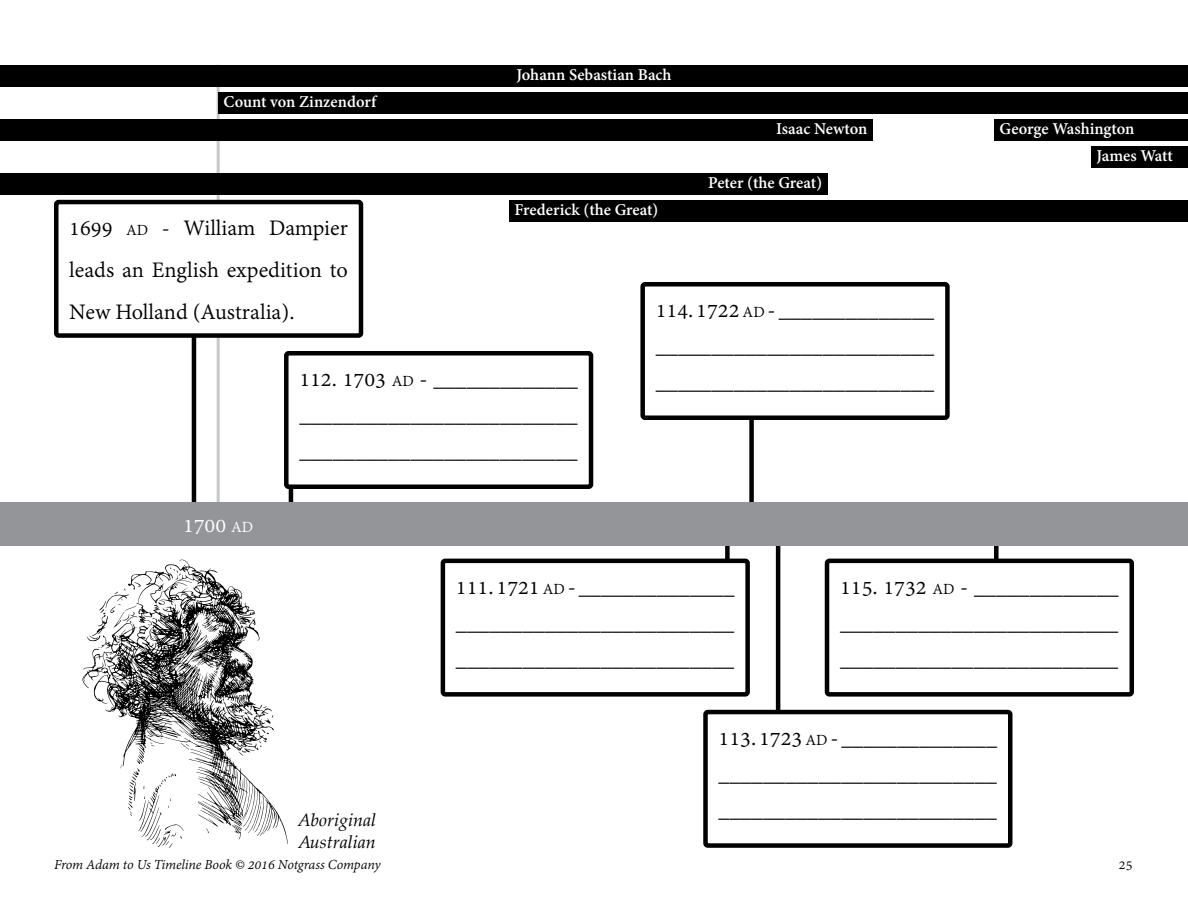
<style>
.page{position:relative;width:1188px;height:918px;background:#fff}
.page>*{position:absolute;margin:0;border:0;box-sizing:border-box;transform-origin:0 0}
.t1{font:24px/36px "Adobe Devanagari";color:#000;text-align:justify}
.t2{font:24px "Adobe Devanagari";color:#fff}
.t3{font:700 18px "Adobe Devanagari";color:#fff}
.t4{font:italic 18px/21.6px "Palatino Linotype";color:#000}
.t5{font:italic 15px "Adobe Devanagari";letter-spacing:-.01em;color:#000}
.t6{font:15px "Adobe Devanagari";color:#000}
.s1{font-size:16.8px}
</style>
<div class="page">
<hr style="left:192px;top:325px;width:4px;height:191px;background:#000">
<hr style="left:217px;top:65px;width:3px;height:459px;background:#c7c8ca">
<div style="left:218px;top:92px;width:970px;height:21px;background:#000"></div>
<div style="left:994px;top:119px;width:194px;height:21px;background:#000"></div>
<div style="left:509px;top:200px;width:679px;height:21px;background:#000"></div>
<div style="left:0;top:173px;width:828px;height:21px;background:#000"></div>
<div style="left:0;top:65px;width:1188px;height:21px;background:#000"></div>
<div style="left:0;top:119px;width:873px;height:21px;background:#000"></div>
<div style="left:1091px;top:146px;width:97px;height:21px;background:#000"></div>
<hr style="left:289px;top:387px;width:4px;height:118px;background:#000">
<div style="left:725px;top:522px;width:5px;height:134px;background:#000"></div>
<div style="left:749px;top:379px;width:5px;height:152px;background:#000"></div>
<div style="left:286px;top:353px;width:305px;height:134px;background:#fff;border-radius:2px"></div>
<div style="left:284px;top:351px;width:309px;height:138px;border:4px solid #000;border-radius:2px"></div>
<div style="left:443px;top:561px;width:305px;height:133px;background:#fff;border-radius:2px"></div>
<div style="left:441px;top:559px;width:309px;height:138px;border:4px solid #000;border-radius:2px"></div>
<div style="left:643px;top:284px;width:304px;height:134px;background:#fff;border-radius:2px"></div>
<div style="left:640px;top:282px;width:310px;height:138px;border:4px solid #000;border-radius:2px"></div>
<hr style="left:776px;top:535px;width:4px;height:264px;background:#000">
<div style="left:706px;top:712px;width:304px;height:134px;background:#fff;border-radius:2px"></div>
<div style="left:703px;top:710px;width:309px;height:138px;border:4px solid #000;border-radius:2px"></div>
<div style="left:994px;top:519px;width:5px;height:129px;background:#000"></div>
<div style="left:827px;top:561px;width:305px;height:133px;background:#fff;border-radius:2px"></div>
<div style="left:825px;top:559px;width:309px;height:138px;border:4px solid #000;border-radius:2px"></div>
<div style="left:0;top:502px;width:1188px;height:43px;background:#939598"></div>
<svg style="left:82px;top:560px;width:206px;height:285px"></svg>
<svg style="left:255px;top:715px;width:18px;height:19px"></svg>
<svg style="left:238px;top:740px;width:24px;height:16px"></svg>
<svg style="left:159px;top:577px;width:4px;height:5px"></svg>
<svg style="left:87px;top:582px;width:54px;height:59px"></svg>
<svg style="left:206px;top:623px;width:14px;height:10px"></svg>
<svg style="left:243px;top:711px;width:5px;height:4px"></svg>
<svg style="left:169px;top:568px;width:12px;height:18px"></svg>
<svg style="left:152px;top:618px;width:5px;height:5px"></svg>
<svg style="left:154px;top:600px;width:14px;height:10px"></svg>
<svg style="left:105px;top:651px;width:7px;height:2px"></svg>
<svg style="left:128px;top:729px;width:62px;height:119px"></svg>
<div style="left:56px;top:202px;width:305px;height:134px;background:#fff;border-radius:2px"></div>
<div style="left:54px;top:200px;width:309px;height:138px;border:4px solid #000;border-radius:2px"></div>
<p class="t3" style="left:224px;top:92px;width:154px">Count von Zinzendorf</p>
<p class="t3" style="left:516px;top:65px;width:157px">Johann Sebastian Bach</p>
<p class="t3" style="left:776px;top:119px;width:93px">Isaac Newton</p>
<p class="t3" style="left:708px;top:173px;width:115px">Peter (the Great)</p>
<p class="t3" style="left:515px;top:200px;width:145px">Frederick (the Great)</p>
<p class="t1" style="left:69px;top:209px;width:280px;line-height:42px">1699 <span class="s1">AD</span> - William Dampier leads an English expedition to New Holland (Australia).</p>
<p class="t1" style="left:656px;top:294px;width:280px">114. 1722 <span class="s1">AD</span> - ______________ _________________________ _________________________</p>
<p class="t1" style="left:299px;top:363px;width:280px">112. 1703 <span class="s1">AD</span> - _____________ _________________________ _________________________</p>
<p class="t2" style="left:183px;top:512px;width:72px">1700 <span class="s1">AD</span></p>
<p class="t3" style="left:999px;top:119px;width:137px">George Washington</p>
<p class="t3" style="left:1096px;top:146px;width:78px">James Watt</p>
<p class="t4" style="left:298px;top:809px;width:80px">Aboriginal<br>Australian</p>
<p class="t1" style="left:456px;top:571px;width:280px">111. 1721 <span class="s1">AD</span> - ______________ _________________________ _________________________</p>
<p class="t1" style="left:840px;top:571px;width:280px">115. 1732 <span class="s1">AD</span> - _____________ _________________________ _________________________</p>
<p class="t1" style="left:719px;top:722px;width:280px">113. 1723 <span class="s1">AD</span> - ______________ _________________________ _________________________</p>
<p class="t5" style="left:54px;top:857px;width:328px">From Adam to Us Timeline Book © 2016 Notgrass Company</p>
<p class="t6" style="left:1119px;top:856px;width:15px">25</p>
</div>
